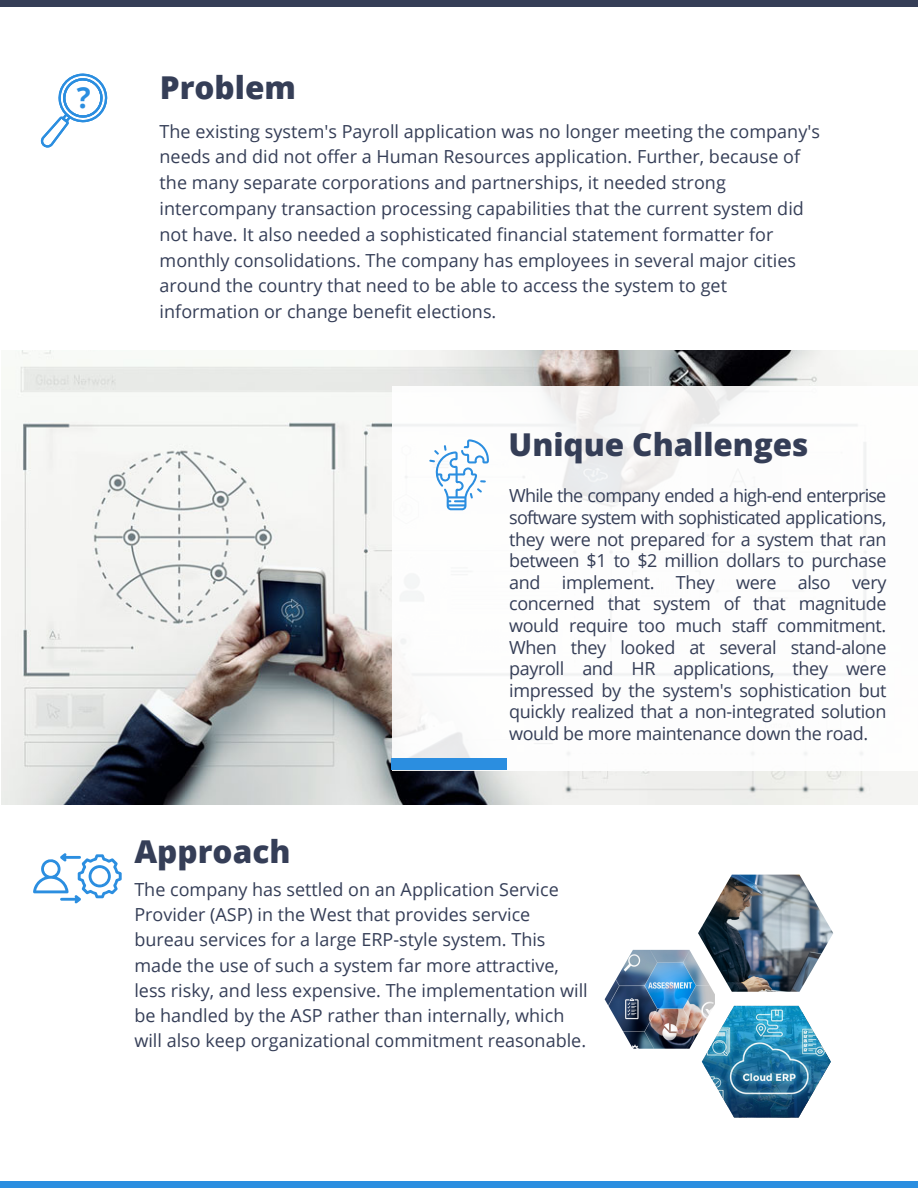
<style>
.page{position:relative;width:918px;height:1188px;background:#fff}
.page>*{position:absolute;margin:0;border:0;box-sizing:border-box;transform-origin:0 0}
.t1{font:800 31.5px "Open Sans";color:#353e57}
.t2{font:800 31.5px "Open Sans";color:#353e57}
.t3{font:700 29.1px "Open Sans";color:#2b8ee0}
.t4{font:18px/21.6px "Open Sans";color:#353e57}
</style>
<div class="page">
<div style="left:0;top:1181px;width:918px;height:7px;background:#2b8ee0"></div>
<div style="left:0;top:0;width:918px;height:7px;background:#353e57"></div>
<svg style="left:33px;top:853px;width:89px;height:51px"></svg>
<svg style="left:40px;top:73px;width:68px;height:75px"></svg>
<img style="left:605px;top:950px;width:110px;height:99px">
<img style="left:698px;top:875px;width:135px;height:117px">
<img style="left:702px;top:1006px;width:129px;height:112px">
<img style="left:1px;top:350px;width:917px;height:455px">
<div style="left:392px;top:386px;width:526px;height:384px;background:#fff"></div>
<svg style="left:429px;top:439px;width:60px;height:71px"></svg>
<div style="left:391px;top:758px;width:116px;height:12px;background:#2b8ee0"></div>
<h2 class="t3" style="left:77px;top:77px;width:15px">?</h2>
<h1 class="t2" style="left:160px;top:64px;width:138px">Problem</h1>
<p class="t4" style="left:160px;top:118px;width:662px;line-height:25.8px">The existing system's Payroll application was no longer meeting the company's needs and did not offer a Human Resources application. Further, because of the many separate corporations and partnerships, it needed strong intercompany transaction processing capabilities that the current system did not have. It also needed a sophisticated financial statement formatter for monthly consolidations. The company has employees in several major cities around the country that need to be able to access the system to get information or change benefit elections.</p>
<h1 class="t1" style="left:509px;top:423px;width:301px">Unique Challenges</h1>
<p class="t4" style="left:509px;top:485px;width:379px;text-align:justify">While the company ended a high-end enterprise software system with sophisticated applications, they were not prepared for a system that ran between $1 to $2 million dollars to purchase and implement. They were also very concerned that system of that magnitude would require too much staff commitment.<br>When they looked at several stand-alone payroll and HR applications, they were impressed by the system's sophistication but quickly realized that a non-integrated solution would be more maintenance down the road.</p>
<h1 class="t2" style="left:134px;top:828px;width:158px">Approach</h1>
<p class="t4" style="left:134px;top:876px;width:455px;line-height:25.2px">The company has settled on an Application Service Provider (ASP) in the West that provides service bureau services for a large ERP-style system. This made the use of such a system far more attractive, less risky, and less expensive. The implementation will be handled by the ASP rather than internally, which will also keep organizational commitment reasonable.</p>
</div>
